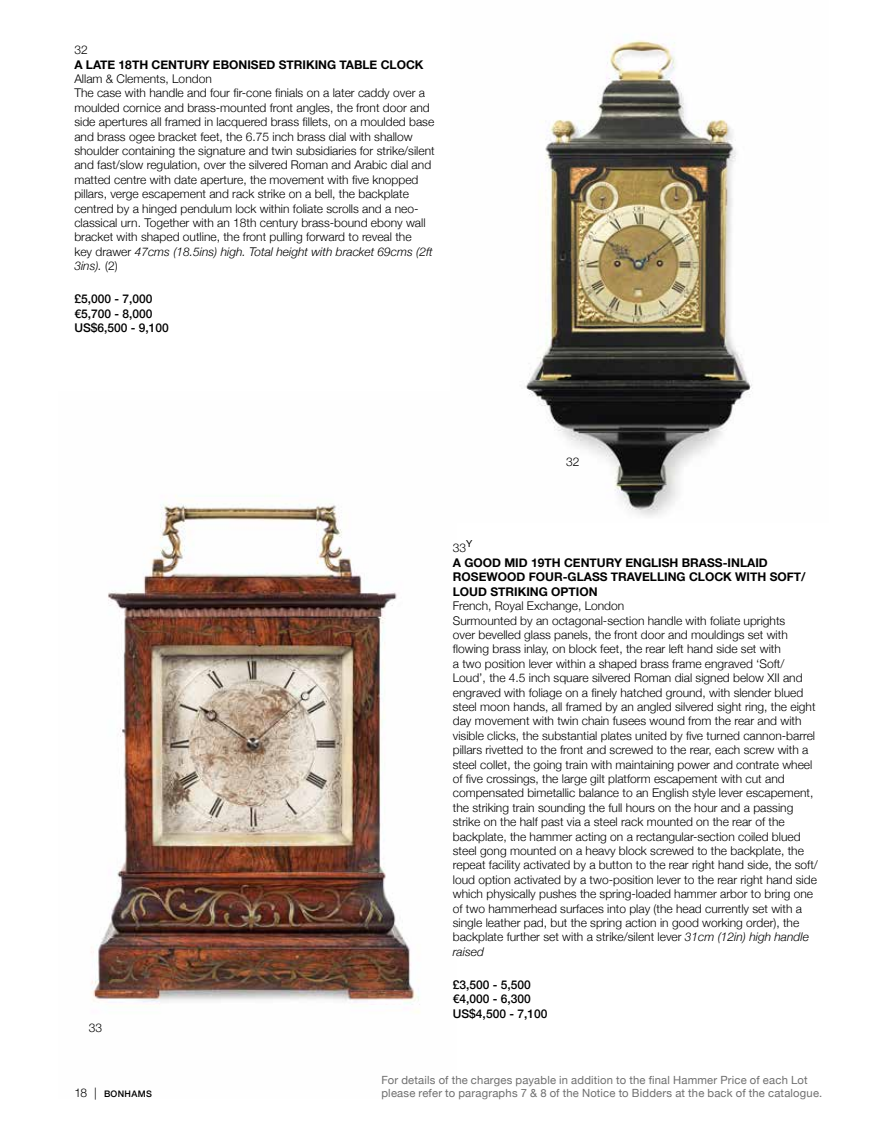
<style>
.page{position:relative;width:893px;height:1127px;background:#fff}
.page>*{position:absolute;margin:0;border:0;box-sizing:border-box;transform-origin:0 0}
.t1{font:300 12px/14.4px "Helvetica Neue";color:#000}
.t2{font:700 12px/14.4px "Helvetica Neue";color:#000}
.t3{font:500 12px/14.4px "Helvetica Neue";color:#000}
.t4{font:11.25px/12.8px "Helvetica Neue";letter-spacing:.015em;color:#6f6f6f}
.t5{font:9.6px "Helvetica Neue";color:#000}
.t6{font:500 9px "Helvetica Neue";letter-spacing:.04em;color:#000}
.s1{font-style:italic}
.s2{font-weight:300;font-size:12px}
</style>
<div class="page">
<img style="left:91px;top:495px;width:329px;height:518px">
<img style="left:525px;top:40px;width:228px;height:477px">
<p class="t1" style="left:74px;top:42px;width:15px">32</p>
<p class="t2" style="left:74px;top:57px;width:351px">A LATE 18TH CENTURY EBONISED STRIKING TABLE CLOCK</p>
<p class="t1" style="left:74px;top:71px;width:362px">Allam &amp; Clements, London<br>The case with handle and four fir-cone finials on a later caddy over a moulded cornice and brass-mounted front angles, the front door and side apertures all framed in lacquered brass fillets, on a moulded base and brass ogee bracket feet, the 6.75 inch brass dial with shallow shoulder containing the signature and twin subsidiaries for strike/silent and fast/slow regulation, over the silvered Roman and Arabic dial and matted centre with date aperture, the movement with five knopped pillars, verge escapement and rack strike on a bell, the backplate centred by a hinged pendulum lock within foliate scrolls and a neo&shy;classical urn. Together with an 18th century brass-bound ebony wall bracket with shaped outline, the front pulling forward to reveal the<br>key drawer <span class="s1">47cms (18.5ins) high. Total height with bracket 69cms (2ft 3ins).</span> (2)</p>
<p class="t3" style="left:74px;top:291px;width:96px">£5,000 - 7,000 €5,700 - 8,000<br>US$6,500 - 9,100</p>
<p class="t1" style="left:89px;top:1020px;width:15px">33</p>
<p class="t1" style="left:566px;top:453px;width:15px">32</p>
<p class="t5" style="left:466px;top:537px;width:8px">Y</p>
<p class="t2" style="left:453px;top:556px;width:354px">A GOOD MID 19TH CENTURY ENGLISH BRASS-INLAID<br>ROSEWOOD FOUR-GLASS TRAVELLING CLOCK WITH SOFT/<br>LOUD STRIKING OPTION</p>
<p class="t1" style="left:453px;top:598px;width:366px">French, Royal Exchange, London<br>Surmounted by an octagonal-section handle with foliate uprights<br>over bevelled glass panels, the front door and mouldings set with flowing brass inlay, on block feet, the rear left hand side set with<br>a two position lever within a shaped brass frame engraved ‘Soft/ Loud’, the 4.5 inch square silvered Roman dial signed below XII and engraved with foliage on a finely hatched ground, with slender blued steel moon hands, all framed by an angled silvered sight ring, the eight day movement with twin chain fusees wound from the rear and with visible clicks, the substantial plates united by five turned cannon-barrel pillars rivetted to the front and screwed to the rear, each screw with a steel collet, the going train with maintaining power and contrate wheel of five crossings, the large gilt platform escapement with cut and compensated bimetallic balance to an English style lever escapement, the striking train sounding the full hours on the hour and a passing strike on the half past via a steel rack mounted on the rear of the backplate, the hammer acting on a rectangular-section coiled blued steel gong mounted on a heavy block screwed to the backplate, the repeat facility activated by a button to the rear right hand side, the soft/ loud option activated by a two-position lever to the rear right hand side which physically pushes the spring-loaded hammer arbor to bring one of two hammerhead surfaces into play (the head currently set with a single leather pad, but the spring action in good working order), the backplate further set with a strike/silent lever <span class="s1">31cm (12in) high handle raised</span></p>
<p class="t3" style="left:453px;top:976px;width:96px">£3,500 - 5,500 €4,000 - 6,300<br>US$4,500 - 7,100</p>
<p class="t1" style="left:453px;top:540px;width:15px">33</p>
<p class="t6" style="left:74px;top:1087px;width:79px"><span class="s2">18 |</span> BONHAMS</p>
<p class="t4" style="left:381px;top:1075px;width:442px">For details of the charges payable in addition to the final Hammer Price of each Lot please refer to paragraphs 7 &amp; 8 of the Notice to Bidders at the back of the catalogue.</p>
</div>
